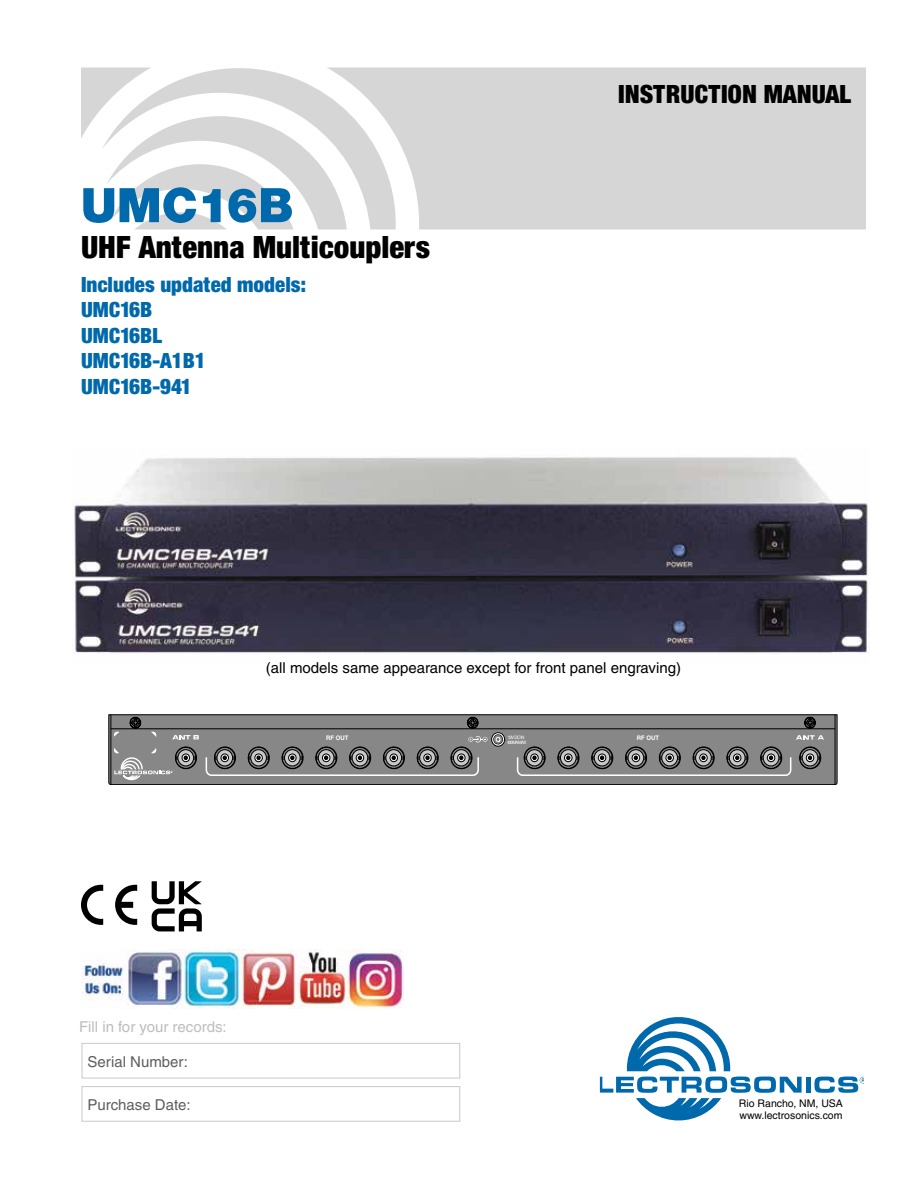
<style>
.page{position:relative;width:918px;height:1188px;background:#fff}
.page>*{position:absolute;margin:0;border:0;box-sizing:border-box;transform-origin:0 0}
.t1{font:900 51px "Sans";color:#0069ac}
.t2{font:900 condensed 33px "Sans";color:#000}
.t3{font:900 condensed 27px "Sans";color:#000}
.t4{font:900 condensed 22.5px/25.5px "Sans";color:#0069ac}
.t5{font:15px "Helvetica";color:#000}
.t6{font:15px "Helvetica";color:#5e5e5f}
.t7{font:15px "Helvetica";color:#bcbdbd}
.t8{font:10.5px/12.1px "Helvetica";color:#000}
.t9{font:700 6.15px "Helvetica";color:#fff}
.t10{font:4.65px/4.9px "Helvetica";letter-spacing:-.165em;color:#fff}
</style>
<div class="page">
<svg style="left:600px;top:1017px;width:202px;height:103px"></svg>
<div style="left:806px;top:1077px;width:5px;height:16px;background:#0069ac"></div>
<svg style="left:814px;top:1077px;width:50px;height:16px"></svg>
<svg style="left:110px;top:714px;width:726px;height:71px;background:#7d7d7e"></svg>
<svg style="left:81px;top:68px;width:785px;height:162px;fill:#d6d6d7"></svg>
<div style="left:82px;top:1043px;width:378px;height:35px;border:1px solid #c9c9ca"></div>
<div style="left:82px;top:1086px;width:378px;height:36px;border:1px solid #c9c9ca"></div>
<img style="left:72px;top:457px;width:797px;height:197px">
<img style="left:81px;top:949px;width:322px;height:60px">
<svg style="left:115px;top:885px;width:22px;height:40px"></svg>
<svg style="left:81px;top:885px;width:22px;height:40px"></svg>
<svg style="left:152px;top:881px;width:50px;height:50px"></svg>
<h1 class="t1" style="left:81px;top:174px;width:214px">UMC16B</h1>
<h2 class="t2" style="left:81px;top:227px;width:351px">UHF Antenna Multicouplers</h2>
<p class="t4" style="left:81px;top:271px;width:227px">Includes updated models:<br>UMC16B<br>UMC16BL<br>UMC16B-A1B1<br>UMC16B-941</p>
<p class="t3" style="left:618px;top:77px;width:234px">INSTRUCTION MANUAL</p>
<p class="t5" style="left:266px;top:659px;width:417px">(all models same appearance except for front panel engraving)</p>
<p class="t9" style="left:326px;top:734px;width:24px">RF OUT</p>
<p class="t10" style="left:507px;top:735px;width:21px">12V DC IN<br>400MA MAX</p>
<p class="t9" style="left:637px;top:734px;width:24px">RF OUT</p>
<p class="t7" style="left:79px;top:1018px;width:149px">Fill in for your records:</p>
<p class="t6" style="left:87px;top:1053px;width:102px">Serial Number:</p>
<p class="t6" style="left:87px;top:1096px;width:105px">Purchase Date:</p>
<p class="t8" style="left:739px;top:1097px;width:106px">Rio Rancho, NM, USA www.lectrosonics.com</p>
</div>
